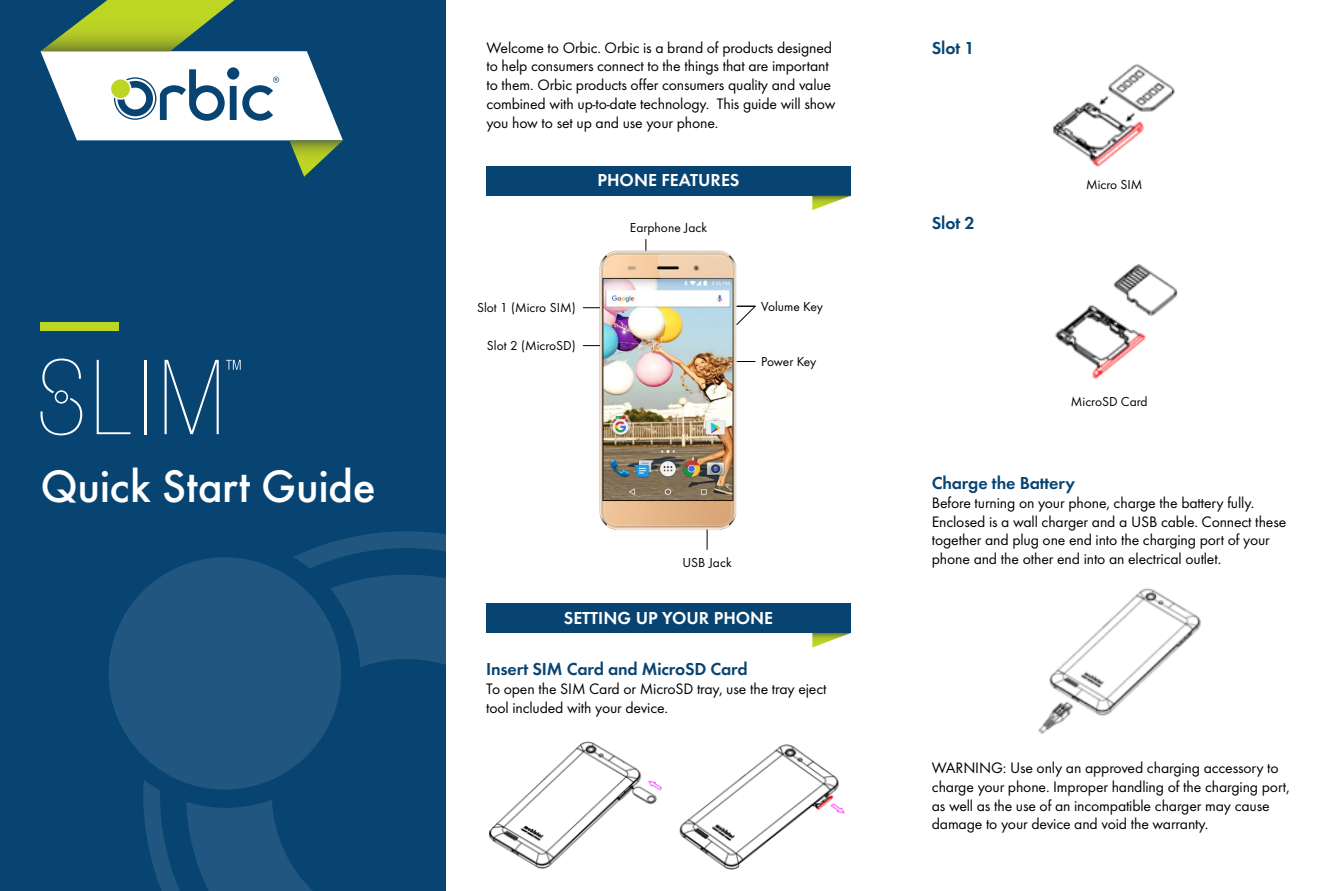
<style>
.page{position:relative;width:1337px;height:891px;background:#fff}
.page>*{position:absolute;margin:0;border:0;box-sizing:border-box;transform-origin:0 0}
.t1{font:500 47.25px "Futura T";letter-spacing:-.01em;color:#fff}
.t2{font:600 18px "Futura T";letter-spacing:-.01em;color:#084472}
.t3{font:600 18px "Futura T";color:#fff}
.t4{font:15.75px/18.9px "Futura T";letter-spacing:-.01em;color:#000}
.t5{font:13.5px "Futura T";color:#000}
.t6{font:13.5px "Futura T";letter-spacing:-.02em;color:#000}
</style>
<div class="page">
<div style="left:486px;top:166px;width:365px;height:30px;background:#084472"></div>
<div style="left:486px;top:604px;width:365px;height:29px;background:#084472"></div>
<svg style="left:812px;top:196px;width:38px;height:14px"></svg>
<svg style="left:812px;top:633px;width:39px;height:14px"></svg>
<div style="left:0;top:0;width:446px;height:891px;background:#084472"></div>
<div style="left:40px;top:322px;width:79px;height:8px;background:#bdd623"></div>
<img style="left:489px;top:741px;width:356px;height:129px">
<img style="left:1053px;top:64px;width:122px;height:103px">
<img style="left:1054px;top:264px;width:124px;height:115px">
<img style="left:1038px;top:588px;width:163px;height:146px">
<svg style="left:706px;top:533px;width:1px;height:16px"></svg>
<hr style="left:583px;top:345px;width:42px;height:1px;background:#000">
<hr style="left:583px;top:307px;width:42px;height:1px;background:#000">
<svg style="left:741px;top:361px;width:14px;height:1px"></svg>
<svg style="left:741px;top:305px;width:15px;height:16px"></svg>
<div style="left:109px;top:557px;width:232px;height:233px;background:#20567f;border-radius:50%"></div>
<svg style="left:143px;top:531px;width:303px;height:360px;fill:#20567f"></svg>
<svg style="left:186px;top:575px;width:260px;height:316px;fill:#20567f"></svg>
<svg style="left:97px;top:360px;width:33px;height:74px"></svg>
<hr style="left:145px;top:360px;width:2px;height:74px;background:#fff">
<svg style="left:165px;top:360px;width:54px;height:74px"></svg>
<svg style="left:40px;top:359px;width:42px;height:76px"></svg>
<svg style="left:226px;top:360px;width:15px;height:10px"></svg>
<img style="left:595px;top:247px;width:146px;height:286px">
<svg style="left:40px;top:0;width:303px;height:177px"></svg>
<p class="t1" style="left:40px;top:458px;width:337px">Quick Start Guide</p>
<p class="t4" style="left:486px;top:38px;width:350px">Welcome to Orbic. Orbic is a brand of products designed to help consumers connect to the things that are important to them. Orbic products offer consumers quality and value combined with up-to-date technology. This guide will show you how to set up and use your phone.</p>
<p class="t3" style="left:597px;top:170px;width:143px">PHONE FEATURES</p>
<p class="t5" style="left:630px;top:220px;width:79px">Earphone Jack</p>
<p class="t5" style="left:477px;top:299px;width:100px">Slot 1 (Micro SIM)</p>
<p class="t5" style="left:487px;top:337px;width:90px">Slot 2 (MicroSD)</p>
<p class="t5" style="left:761px;top:299px;width:63px">Volume Key</p>
<p class="t6" style="left:761px;top:354px;width:57px">Power Key</p>
<p class="t5" style="left:682px;top:555px;width:51px">USB Jack</p>
<p class="t3" style="left:564px;top:607px;width:211px">SETTING UP YOUR PHONE</p>
<p class="t2" style="left:486px;top:658px;width:263px">Insert SIM Card and MicroSD Card</p>
<p class="t4" style="left:486px;top:679px;width:342px">To open the SIM Card or MicroSD tray, use the tray eject tool included with your device.</p>
<p class="t2" style="left:932px;top:38px;width:44px">Slot 1</p>
<p class="t2" style="left:932px;top:212px;width:44px">Slot 2</p>
<p class="t5" style="left:1086px;top:177px;width:58px">Micro SIM</p>
<p class="t5" style="left:1071px;top:394px;width:78px">MicroSD Card</p>
<p class="t2" style="left:932px;top:472px;width:145px">Charge the Battery</p>
<p class="t4" style="left:932px;top:493px;width:356px">Before turning on your phone, charge the battery fully.<br>Enclosed is a wall charger and a USB cable. Connect these together and plug one end into the charging port of your phone and the other end into an electrical outlet.</p>
<p class="t4" style="left:932px;top:758px;width:359px">WARNING: Use only an approved charging accessory to charge your phone. Improper handling of the charging port, as well as the use of an incompatible charger may cause damage to your device and void the warranty.</p>
</div>
